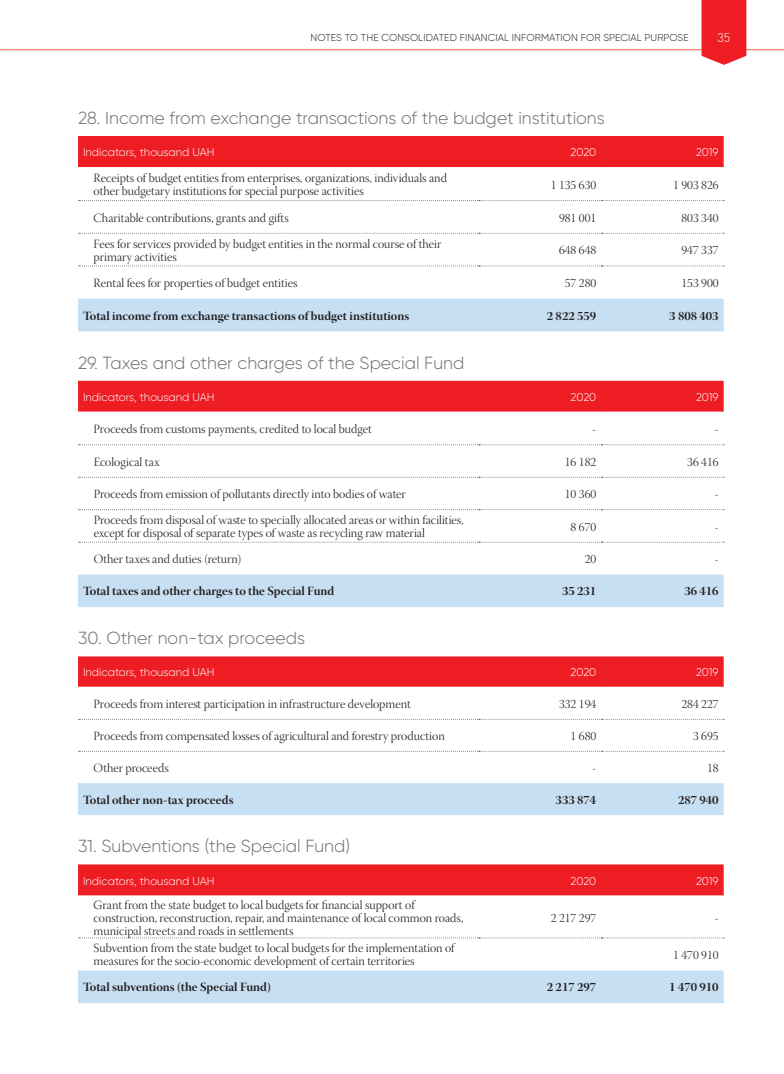
<style>
.page{position:relative;width:784px;height:1074px;background:#fff}
.page>*{position:absolute;margin:0;border:0;box-sizing:border-box;transform-origin:0 0}
.t1{font:300 17.5px "Gilroy";color:#6c6d70}
.t2{font:12.5px/13.1px "Warnock Pro Light Disp";color:#231f20}
.t3{font:12.5px "Warnock Pro Bold Disp";color:#231f20}
.t4{font:300 12.5px "DIN Pro";color:#fff}
.t5{font:300 11.25px "Gilroy";color:#fff}
.t6{font:300 10px "Gilroy";letter-spacing:.01em;color:#231f20}
</style>
<div class="page">
<hr style="left:11px;top:49px;width:772px;height:1px;background:#f48465">
<svg style="left:701px;top:0;width:45px;height:65px;background:#ef2f34"></svg>
<div style="left:78px;top:136px;width:645px;height:31px;background:#ee1d23"></div>
<div style="left:78px;top:299px;width:645px;height:32px;background:#c7dff2"></div>
<svg style="left:78px;top:200px;width:645px;height:1px"></svg>
<svg style="left:78px;top:233px;width:645px;height:1px"></svg>
<svg style="left:78px;top:265px;width:644px;height:1px"></svg>
<div style="left:78px;top:381px;width:645px;height:30px;background:#ee1d23"></div>
<div style="left:78px;top:574px;width:645px;height:33px;background:#c7dff2"></div>
<svg style="left:78px;top:444px;width:645px;height:1px"></svg>
<svg style="left:78px;top:477px;width:645px;height:1px"></svg>
<svg style="left:78px;top:509px;width:645px;height:1px"></svg>
<svg style="left:78px;top:542px;width:645px;height:1px"></svg>
<div style="left:78px;top:656px;width:645px;height:30px;background:#ee1d23"></div>
<div style="left:78px;top:783px;width:645px;height:32px;background:#c7dff2"></div>
<svg style="left:78px;top:719px;width:645px;height:1px"></svg>
<svg style="left:78px;top:751px;width:645px;height:1px"></svg>
<div style="left:78px;top:864px;width:645px;height:31px;background:#ee1d23"></div>
<div style="left:78px;top:970px;width:645px;height:33px;background:#c7dff2"></div>
<svg style="left:78px;top:937px;width:644px;height:1px"></svg>
<p class="t6" style="left:310px;top:31px;width:379px">NOTES TO THE CONSOLIDATED FINANCIAL INFORMATION FOR SPECIAL PURPOSE</p>
<p class="t4" style="left:717px;top:29px;width:14px">35</p>
<h1 class="t1" style="left:78px;top:107px;width:528px">28. Income from exchange transactions of the budget institutions</h1>
<p class="t5" style="left:83px;top:145px;width:133px">Indicators, thousand UAH</p>
<p class="t5" style="left:570px;top:145px;width:27px">2020</p>
<p class="t5" style="left:695px;top:145px;width:24px">2019</p>
<p class="t2" style="left:94px;top:173px;width:354px">Receipts of budget entities from enterprises, organizations, individuals and other budgetary institutions for special purpose activities</p>
<p class="t2" style="left:550px;top:179px;width:47px">1 135 630</p>
<p class="t2" style="left:672px;top:179px;width:47px">1 903 826</p>
<p class="t2" style="left:94px;top:212px;width:197px">Charitable contributions, grants and gifts</p>
<p class="t2" style="left:558px;top:212px;width:39px">981 001</p>
<p class="t2" style="left:681px;top:212px;width:39px">803 340</p>
<p class="t2" style="left:94px;top:238px;width:349px">Fees for services provided by budget entities in the normal course of their primary activities</p>
<p class="t2" style="left:558px;top:245px;width:39px">648 648</p>
<p class="t2" style="left:681px;top:245px;width:39px">947 337</p>
<p class="t2" style="left:94px;top:277px;width:205px">Rental fees for properties of budget entities</p>
<p class="t2" style="left:564px;top:277px;width:33px">57 280</p>
<p class="t2" style="left:681px;top:277px;width:39px">153 900</p>
<p class="t3" style="left:83px;top:308px;width:327px">Total income from exchange transactions of budget institutions</p>
<p class="t3" style="left:546px;top:308px;width:51px">2 822 559</p>
<p class="t3" style="left:669px;top:308px;width:51px">3 808 403</p>
<h1 class="t1" style="left:78px;top:352px;width:387px">29. Taxes and other charges of the Special Fund</h1>
<p class="t5" style="left:83px;top:390px;width:133px">Indicators, thousand UAH</p>
<p class="t5" style="left:570px;top:390px;width:27px">2020</p>
<p class="t5" style="left:695px;top:390px;width:24px">2019</p>
<p class="t2" style="left:94px;top:424px;width:279px">Proceeds from customs payments, credited to local budget</p>
<p class="t2" style="left:592px;top:424px;width:5px">-</p>
<p class="t2" style="left:714px;top:424px;width:5px">-</p>
<p class="t2" style="left:94px;top:456px;width:68px">Ecological tax</p>
<p class="t2" style="left:564px;top:456px;width:33px">16 182</p>
<p class="t2" style="left:686px;top:456px;width:33px">36 416</p>
<p class="t2" style="left:94px;top:489px;width:313px">Proceeds from emission of pollutants directly into bodies of water</p>
<p class="t2" style="left:564px;top:489px;width:33px">10 360</p>
<p class="t2" style="left:714px;top:489px;width:5px">-</p>
<p class="t2" style="left:94px;top:514px;width:371px">Proceeds from disposal of waste to specially allocated areas or within facilities, except for disposal of separate types of waste as recycling raw material</p>
<p class="t2" style="left:570px;top:521px;width:27px">8 670</p>
<p class="t2" style="left:94px;top:553px;width:150px">Other taxes and duties (return)</p>
<p class="t2" style="left:584px;top:553px;width:13px">20</p>
<p class="t2" style="left:714px;top:553px;width:5px">-</p>
<p class="t3" style="left:83px;top:584px;width:253px">Total taxes and other charges to the Special Fund</p>
<p class="t3" style="left:561px;top:584px;width:36px">35 231</p>
<p class="t3" style="left:684px;top:584px;width:36px">36 416</p>
<h1 class="t1" style="left:78px;top:627px;width:228px">30. Other non-tax proceeds</h1>
<p class="t5" style="left:83px;top:665px;width:133px">Indicators, thousand UAH</p>
<p class="t5" style="left:570px;top:665px;width:27px">2020</p>
<p class="t5" style="left:695px;top:665px;width:24px">2019</p>
<p class="t2" style="left:94px;top:698px;width:318px">Proceeds from interest participation in infrastructure development</p>
<p class="t2" style="left:558px;top:698px;width:39px">332 194</p>
<p class="t2" style="left:681px;top:698px;width:39px">284 227</p>
<p class="t2" style="left:94px;top:730px;width:352px">Proceeds from compensated losses of agricultural and forestry production</p>
<p class="t2" style="left:570px;top:730px;width:27px">1 680</p>
<p class="t2" style="left:692px;top:730px;width:27px">3 695</p>
<p class="t2" style="left:94px;top:762px;width:77px">Other proceeds</p>
<p class="t2" style="left:592px;top:762px;width:5px">-</p>
<p class="t2" style="left:706px;top:762px;width:13px">18</p>
<p class="t3" style="left:83px;top:792px;width:152px">Total other non-tax proceeds</p>
<p class="t3" style="left:555px;top:792px;width:42px">333 874</p>
<p class="t3" style="left:677px;top:792px;width:42px">287 940</p>
<h1 class="t1" style="left:78px;top:835px;width:273px">31. Subventions (the Special Fund)</h1>
<p class="t5" style="left:83px;top:874px;width:133px">Indicators, thousand UAH</p>
<p class="t5" style="left:570px;top:874px;width:27px">2020</p>
<p class="t5" style="left:695px;top:874px;width:24px">2019</p>
<p class="t2" style="left:94px;top:899px;width:371px">Grant from the state budget to local budgets for financial support of construction, reconstruction, repair, and maintenance of local common roads, municipal streets and roads in settlements</p>
<p class="t2" style="left:550px;top:912px;width:47px">2 217 297</p>
<p class="t2" style="left:94px;top:943px;width:362px">Subvention from the state budget to local budgets for the implementation of measures for the socio-economic development of certain territories</p>
<p class="t2" style="left:672px;top:949px;width:47px">1 470 910</p>
<p class="t3" style="left:83px;top:979px;width:189px">Total subventions (the Special Fund)</p>
<p class="t3" style="left:546px;top:979px;width:51px">2 217 297</p>
<p class="t3" style="left:669px;top:979px;width:51px">1 470 910</p>
</div>
